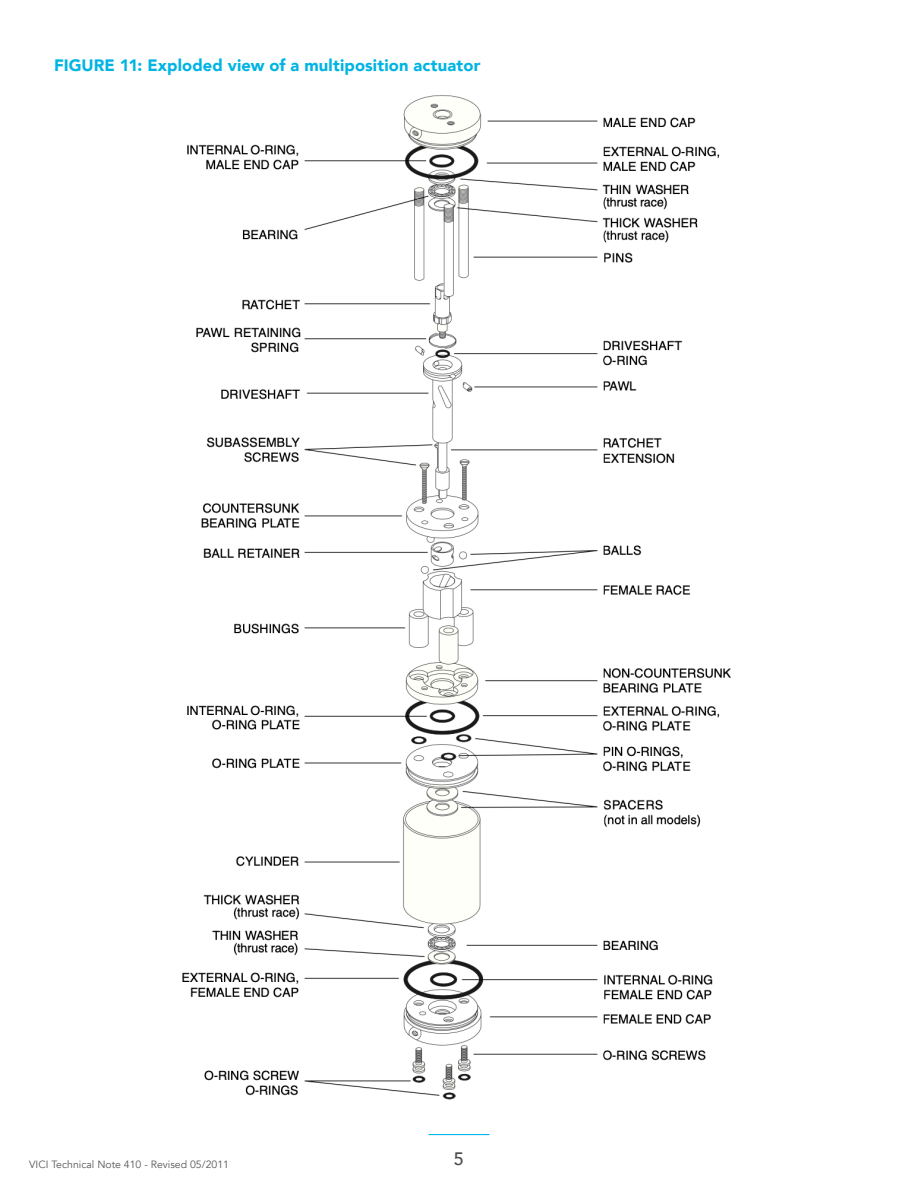
<style>
.page{position:relative;width:918px;height:1188px;background:#fff}
.page>*{position:absolute;margin:0;border:0;box-sizing:border-box;transform-origin:0 0}
.t1{font:500 18px "Avenir";color:#4b4c4d}
.Sub_Header{font:900 16.5px "Avenir";letter-spacing:.01em;color:#00b4e3}
.t2{font:10.5px "Avenir";color:#57585a}
</style>
<div class="page">
<hr style="left:429px;top:1134px;width:60px;height:1px;background:#00b5ea">
<img style="left:182px;top:95px;width:549px;height:1005px">
<p class="Sub_Header" style="left:54px;top:51px;width:428px">FIGURE 11: Exploded view of a multiposition actuator</p>
<p class="t2" style="left:29px;top:1158px;width:201px">VICI Technical Note 410 - Revised 05/2011</p>
<p class="t1" style="left:454px;top:1143px;width:12px">5</p>
</div>
